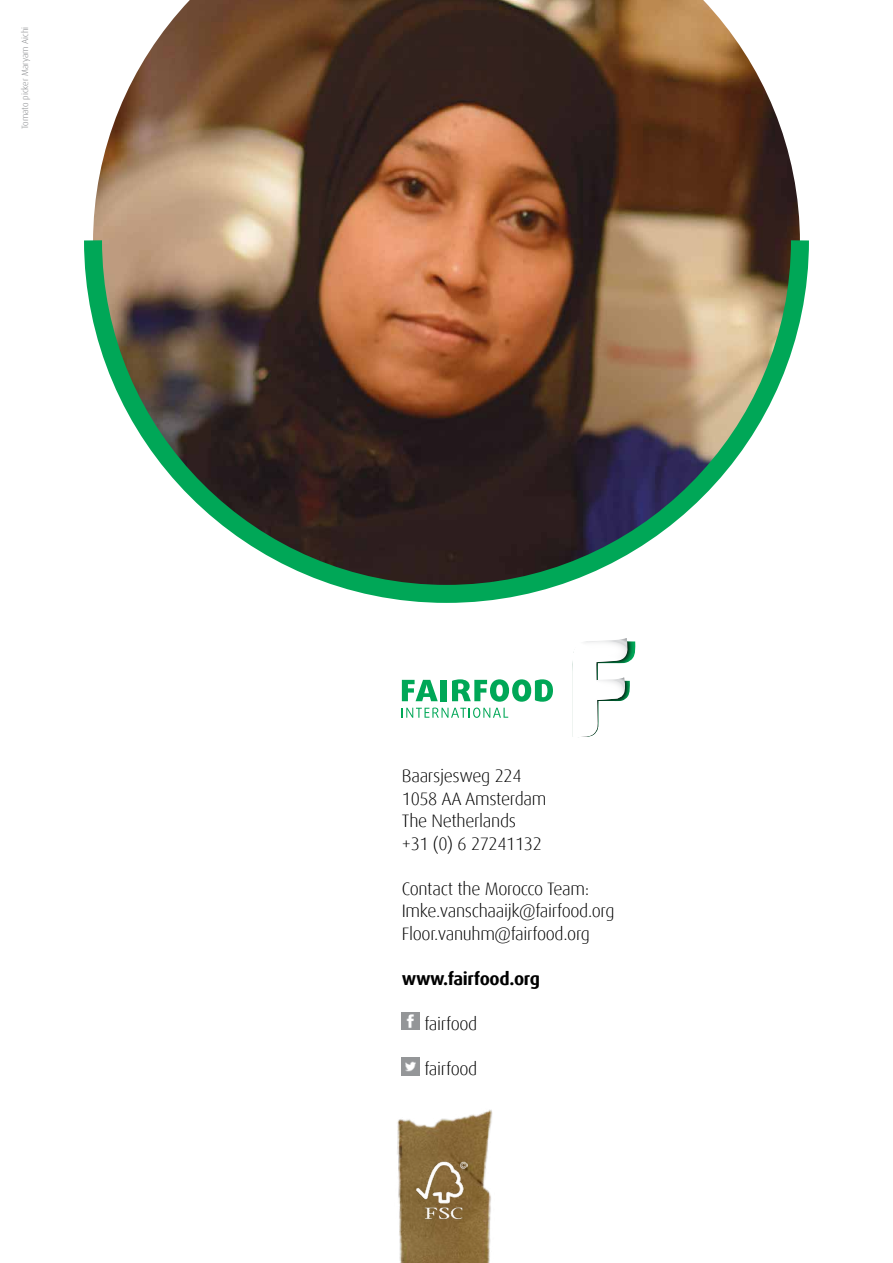
<style>
.page{position:relative;width:893px;height:1263px;background:#fff}
.page>*{position:absolute;margin:0;border:0;box-sizing:border-box;transform-origin:0 0}
.t1{font:300 18px/22.5px "Dax Offc";letter-spacing:-.02em;color:#000}
.t2{font:700 18px "Dax Offc";letter-spacing:-.02em;color:#000}
.t3{font:300 9px "Dax Offc";color:#808285}
</style>
<div class="page">
<img style="left:402px;top:1058px;width:17px;height:17px">
<img style="left:402px;top:1012px;width:17px;height:18px">
<svg style="left:402px;top:679px;width:151px;height:39px"></svg>
<svg style="left:572px;top:638px;width:64px;height:100px"></svg>
<img style="left:93px;top:0;width:707px;height:222px">
<svg style="left:84px;top:222px;width:725px;height:381px"></svg>
<img style="left:397px;top:1109px;width:96px;height:154px">
<img style="left:417px;top:1160px;width:51px;height:63px">
<p class="t3" style="left:20px;top:129px;width:104px;rotate:-90deg">Tomato picker Maryam Aichi</p>
<p class="t1" style="left:402px;top:765px;width:146px">Baarsjesweg 224<br>1058 AA Amsterdam<br>The Netherlands +31 (0) 6 27241132</p>
<p class="t1" style="left:402px;top:877px;width:214px">Contact the Morocco Team:<br>Imke.vanschaaijk@fairfood.org<br>Floor.vanuhm@fairfood.org</p>
<p class="t2" style="left:402px;top:967px;width:140px">www.fairfood.org</p>
<p class="t1" style="left:424px;top:1012px;width:54px">fairfood</p>
<p class="t1" style="left:424px;top:1057px;width:54px">fairfood</p>
</div>
